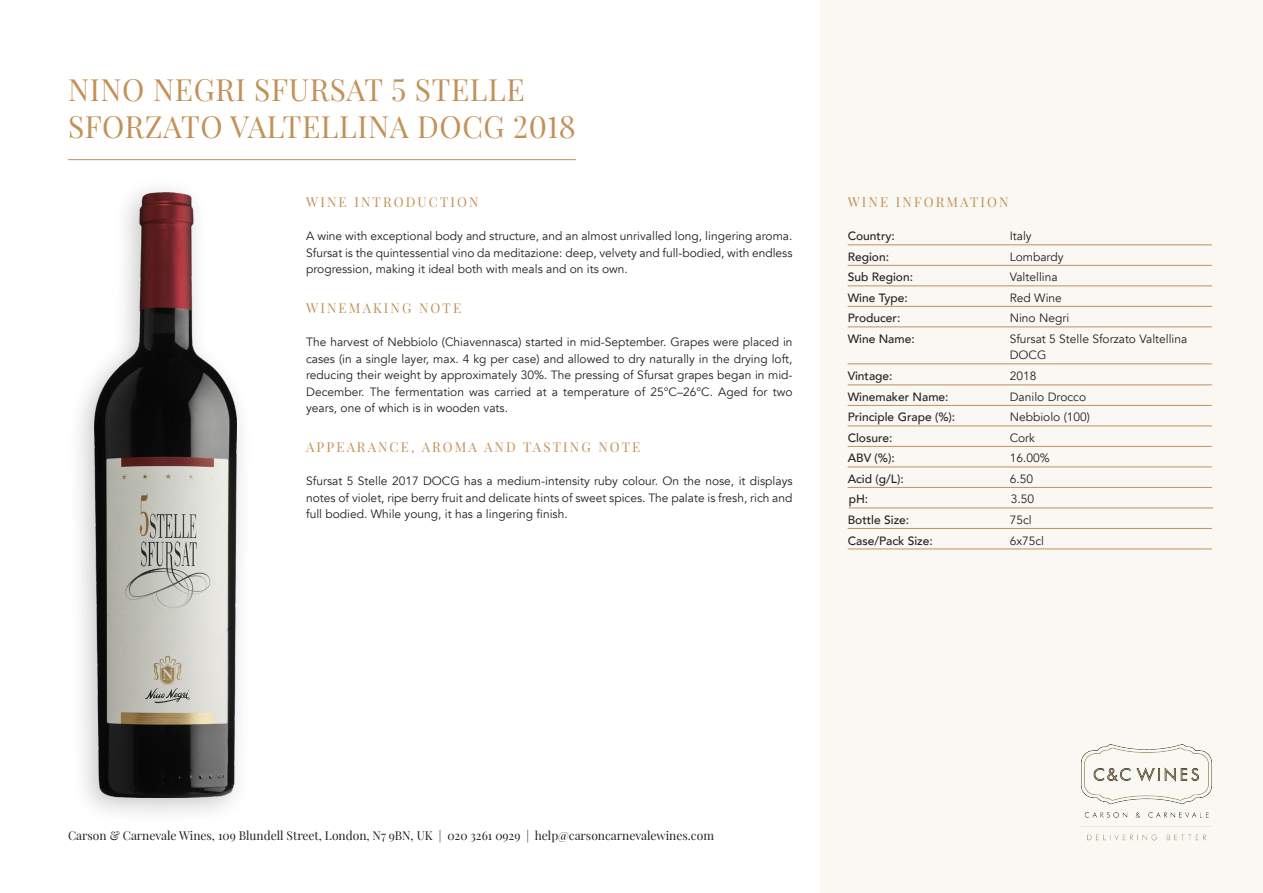
<style>
.page{position:relative;width:1263px;height:893px;background:#fff}
.page>*{position:absolute;margin:0;border:0;box-sizing:border-box;transform-origin:0 0}
.t1{font:30px/37.5px "Playfair Display";letter-spacing:.02em;color:#c39157}
.t2{font:13.35px "Playfair Display";letter-spacing:.16em;color:#c39157}
.t3{font:12px/16.5px "Avenir";color:#231f20;text-align:justify}
.t4{font:500 12px "Avenir";color:#231f20}
.t5{font:12px "Playfair Display";color:#231f20}
</style>
<div class="page">
<div style="left:820px;top:0;width:443px;height:893px;background:#faf8f3"></div>
<img style="left:1081px;top:744px;width:131px;height:97px">
<hr style="left:68px;top:159px;width:508px;height:1px;background:#c39157">
<hr style="left:848px;top:245px;width:364px;height:1px;background:#c39157">
<hr style="left:848px;top:265px;width:364px;height:1px;background:#c39157">
<hr style="left:848px;top:286px;width:364px;height:1px;background:#c39157">
<hr style="left:848px;top:327px;width:364px;height:1px;background:#c39157">
<hr style="left:848px;top:405px;width:364px;height:1px;background:#c39157">
<hr style="left:848px;top:364px;width:364px;height:1px;background:#c39157">
<hr style="left:848px;top:385px;width:364px;height:1px;background:#c39157">
<hr style="left:848px;top:306px;width:364px;height:1px;background:#c39157">
<hr style="left:848px;top:528px;width:364px;height:1px;background:#c39157">
<hr style="left:848px;top:467px;width:364px;height:1px;background:#c39157">
<hr style="left:848px;top:487px;width:364px;height:1px;background:#c39157">
<hr style="left:849px;top:508px;width:364px;height:1px;background:#c39157">
<hr style="left:848px;top:549px;width:364px;height:1px;background:#c39157">
<div style="left:66px;top:177px;width:187px;height:649px;background:#231f20;opacity:.25"></div>
<img style="left:94px;top:193px;width:142px;height:605px">
<hr style="left:848px;top:426px;width:364px;height:1px;background:#c39157">
<hr style="left:848px;top:446px;width:364px;height:1px;background:#c39157">
<p class="t1" style="left:68px;top:68px;width:509px">NINO NEGRI SFURSAT 5 STELLE<br>SFORZATO VALTELLINA DOCG 2018</p>
<p class="t2" style="left:306px;top:192px;width:174px">WINE INTRODUCTION</p>
<p class="t3" style="left:306px;top:228px;width:488px">A wine with exceptional body and structure, and an almost unrivalled long, lingering aroma.<br>Sfursat is the quintessential vino da meditazione: deep, velvety and full-bodied, with endless progression, making it ideal both with meals and on its own.</p>
<p class="t2" style="left:306px;top:298px;width:156px">WINEMAKING NOTE</p>
<p class="t3" style="left:306px;top:334px;width:488px">The harvest of Nebbiolo (Chiavennasca) started in mid-September. Grapes were placed in cases (in a single layer, max. 4 kg per case) and allowed to dry naturally in the drying loft, reducing their weight by approximately 30%. The pressing of Sfursat grapes began in mid-December. The fermentation was carried at a temperature of 25°C–26°C. Aged for two years, one of which is in wooden vats.</p>
<p class="t2" style="left:306px;top:437px;width:336px">APPEARANCE, AROMA AND TASTING NOTE</p>
<p class="t3" style="left:306px;top:473px;width:488px">Sfursat 5 Stelle 2017 DOCG has a medium-intensity ruby colour. On the nose, it displays notes of violet, ripe berry fruit and delicate hints of sweet spices. The palate is fresh, rich and full bodied. While young, it has a lingering finish.</p>
<p class="t2" style="left:848px;top:192px;width:162px">WINE INFORMATION</p>
<p class="t4" style="left:848px;top:226px;width:49px">Country:</p>
<p class="t3" style="left:1010px;top:228px;width:24px">Italy</p>
<p class="t4" style="left:848px;top:246px;width:43px">Region:</p>
<p class="t3" style="left:1010px;top:249px;width:55px">Lombardy</p>
<p class="t4" style="left:848px;top:267px;width:67px">Sub Region:</p>
<p class="t3" style="left:1010px;top:269px;width:49px">Valtellina</p>
<p class="t4" style="left:848px;top:308px;width:54px">Producer:</p>
<p class="t3" style="left:1010px;top:310px;width:61px">Nino Negri</p>
<p class="t4" style="left:848px;top:287px;width:61px">Wine Type:</p>
<p class="t3" style="left:1010px;top:290px;width:54px">Red Wine</p>
<p class="t4" style="left:848px;top:328px;width:69px">Wine Name:</p>
<p class="t3" style="left:1010px;top:331px;width:179px">Sfursat 5 Stelle Sforzato Valtellina<br>DOCG</p>
<p class="t4" style="left:848px;top:366px;width:46px">Vintage:</p>
<p class="t3" style="left:1010px;top:368px;width:28px">2018</p>
<p class="t4" style="left:848px;top:386px;width:102px">Winemaker Name:</p>
<p class="t3" style="left:1010px;top:389px;width:78px">Danilo Drocco</p>
<p class="t4" style="left:848px;top:407px;width:109px">Principle Grape (%):</p>
<p class="t3" style="left:1010px;top:409px;width:82px">Nebbiolo (100)</p>
<p class="t4" style="left:848px;top:427px;width:46px">Closure:</p>
<p class="t3" style="left:1010px;top:430px;width:27px">Cork</p>
<p class="t4" style="left:848px;top:448px;width:49px">ABV (%):</p>
<p class="t3" style="left:1010px;top:450px;width:42px">16.00%</p>
<p class="t4" style="left:848px;top:468px;width:58px">Acid (g/L):</p>
<p class="t3" style="left:1010px;top:471px;width:25px">6.50</p>
<p class="t4" style="left:849px;top:489px;width:21px">pH:</p>
<p class="t3" style="left:1011px;top:491px;width:25px">3.50</p>
<p class="t4" style="left:848px;top:530px;width:87px">Case/Pack Size:</p>
<p class="t3" style="left:1010px;top:532px;width:36px">6x75cl</p>
<p class="t4" style="left:848px;top:509px;width:63px">Bottle Size:</p>
<p class="t3" style="left:1010px;top:512px;width:24px">75cl</p>
<p class="t5" style="left:68px;top:826px;width:647px">Carson &amp; Carnevale Wines, 109 Blundell Street, London, N7 9BN, UK | 020 3261 0929 | help@carsoncarnevalewines.com</p>
</div>
